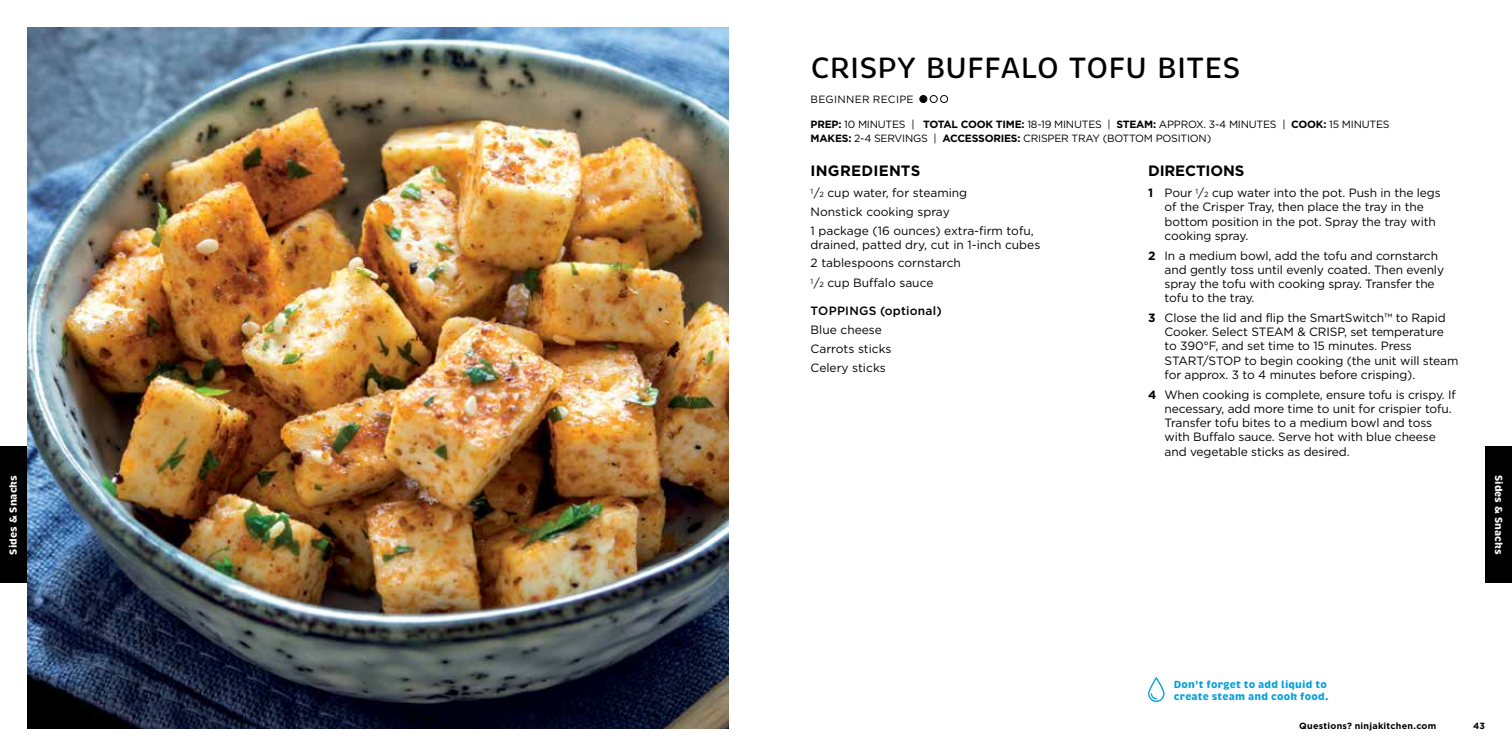
<style>
.page{position:relative;width:1512px;height:756px;background:#fff}
.page>*{position:absolute;margin:0;border:0;box-sizing:border-box;transform-origin:0 0}
.t1{font:500 30px "Brevia";color:#000}
.t2{font:700 15px "Gotham";letter-spacing:.005em;color:#000}
.t3{font:12px/14.2px "Gotham";letter-spacing:-.01em;color:#000}
.t4{font:500 12px "Gotham";letter-spacing:.02em;color:#000}
.t5{font:10.5px/13.5px "Gotham";letter-spacing:-.02em;color:#000}
.t6{font:700 10.5px/12px "Brevia";letter-spacing:.02em;color:#009fdb}
.t7{font:700 10.5px "Brevia";color:#fff}
.t8{font:10.5px "Gotham";letter-spacing:.03em;color:#000}
.t9{font:700 9px "Gotham";letter-spacing:.03em;color:#000}
.s1{font-weight:700}
.s2{font-size:7.5px}
</style>
<div class="page">
<div style="left:920px;top:96px;width:7px;height:7px;background:#000;border-radius:50%"></div>
<div style="left:919px;top:95px;width:8px;height:8px;border:1px solid #000;border-radius:50%"></div>
<div style="left:930px;top:95px;width:8px;height:8px;border:1px solid #000;border-radius:50%"></div>
<div style="left:940px;top:95px;width:8px;height:8px;border:1px solid #000;border-radius:50%"></div>
<img style="left:27px;top:27px;width:702px;height:702px">
<div style="left:1485px;top:447px;width:27px;height:136px;background:#000"></div>
<div style="left:0;top:447px;width:27px;height:136px;background:#000"></div>
<svg style="left:1148px;top:678px;width:17px;height:24px"></svg>
<p class="t7" style="left:7px;top:555px;width:81px;rotate:-90deg">Sides &amp; Snacks</p>
<h1 class="t1" style="left:811px;top:49px;width:431px">CRISPY BUFFALO TOFU BITES</h1>
<p class="t8" style="left:811px;top:92px;width:105px">BEGINNER RECIPE</p>
<p class="t5" style="left:811px;top:118px;width:581px"><span class="s1">PREP:</span> 10 MINUTES | <span class="s1">TOTAL COOK TIME:</span> 18-19 MINUTES | <span class="s1">STEAM:</span> APPROX. 3-4 MINUTES | <span class="s1">COOK:</span> 15 MINUTES<br><span class="s1">MAKES:</span> 2-4 SERVINGS | <span class="s1">ACCESSORIES:</span> CRISPER TRAY (BOTTOM POSITION)</p>
<p class="t2" style="left:811px;top:161px;width:111px">INGREDIENTS</p>
<p class="t3" style="left:811px;top:183px;width:225px;line-height:18.9px"><sup>1</sup>/<span class="s2">2</span> cup water, for steaming<br>Nonstick cooking spray<br>1 package (16 ounces) extra-firm tofu,</p>
<p class="t3" style="left:811px;top:234px;width:231px;line-height:19.4px">drained, patted dry, cut in 1-inch cubes<br>2 tablespoons cornstarch<br><sup>1</sup>/<span class="s2">2</span> cup Buffalo sauce</p>
<p class="t4" style="left:811px;top:303px;width:133px">TOPPINGS (optional)</p>
<p class="t3" style="left:811px;top:320px;width:82px;line-height:18.9px">Blue cheese<br>Carrots sticks<br>Celery sticks</p>
<p class="t2" style="left:1148px;top:161px;width:98px">DIRECTIONS</p>
<p class="t3" style="left:1165px;top:186px;width:278px;text-indent:-17px"><span class="s1">1</span> Pour <sup>1</sup>/<span class="s2">2</span> cup water into the pot. Push in the legs of the Crisper Tray, then place the tray in the bottom position in the pot. Spray the tray with cooking spray.</p>
<p class="t3" style="left:1165px;top:248px;width:281px;text-indent:-16px"><span class="s1">2</span> In a medium bowl, add the tofu and cornstarch and gently toss until evenly coated. Then evenly spray the tofu with cooking spray. Transfer the tofu to the tray.</p>
<p class="t3" style="left:1165px;top:310px;width:295px;text-indent:-16px"><span class="s1">3</span> Close the lid and flip the SmartSwitch™ to Rapid Cooker. Select STEAM &amp; CRISP, set temperature to 390°F, and set time to 15 minutes. Press START/STOP to begin cooking (the unit will steam for approx. 3 to 4 minutes before crisping).</p>
<p class="t3" style="left:1165px;top:387px;width:293px;text-indent:-16px"><span class="s1">4</span> When cooking is complete, ensure tofu is crispy. If necessary, add more time to unit for crispier tofu.<br>Transfer tofu bites to a medium bowl and toss with Buffalo sauce. Serve hot with blue cheese and vegetable sticks as desired.</p>
<p class="t7" style="left:1505px;top:475px;width:81px;rotate:90deg">Sides &amp; Snacks</p>
<p class="t6" style="left:1174px;top:678px;width:156px">Don't forget to add liquid to create steam and cook food.</p>
<p class="t9" style="left:1299px;top:720px;width:139px">Questions? ninjakitchen.com</p>
<p class="t9" style="left:1473px;top:720px;width:14px">43</p>
</div>
